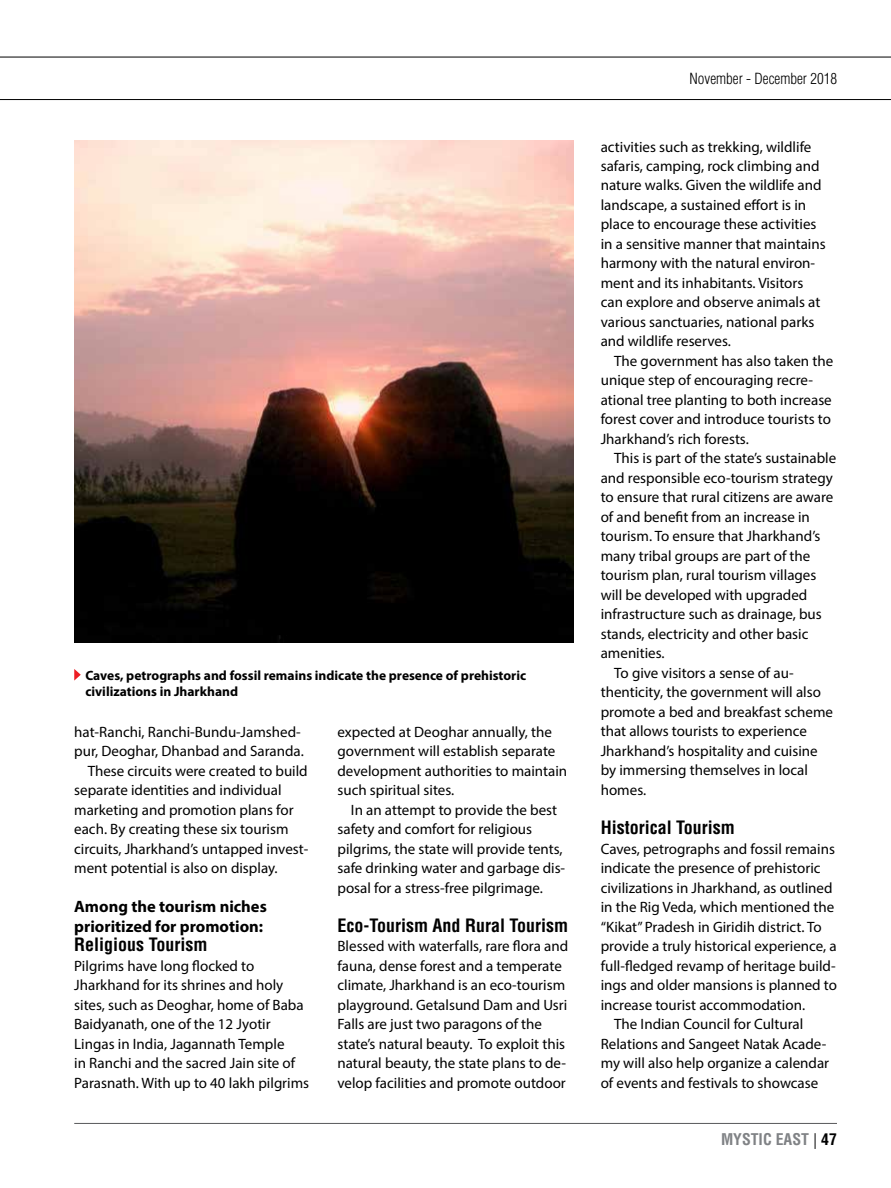
<style>
.page{position:relative;width:891px;height:1188px;background:#fff}
.page>*{position:absolute;margin:0;border:0;box-sizing:border-box;transform-origin:0 0}
.t1{font:700 condensed 18px "Helvetica LT Std";color:#000}
.t2{font:700 16.5px/19.5px "Myriad Pro";color:#000}
.t3{font:700 condensed 15.75px "Helvetica LT Std";color:#808285}
.t4{font:15px/19.5px "Myriad Pro";color:#000}
.t5{font:300 condensed 15px "Helvetica LT Std";color:#000}
.t6{font:700 13.5px/16.2px "Myriad Pro";color:#000}
.s1{font-weight:300;font-stretch:normal;color:#000}
.s2{color:#000}
</style>
<div class="page">
<hr style="left:74px;top:1123px;width:763px;height:1px;background:#58595b">
<hr style="left:0;top:57px;width:891px;height:1px;background:#000">
<hr style="left:0;top:99px;width:891px;height:1px;background:#000">
<img style="left:74px;top:140px;width:500px;height:502px">
<svg style="left:74px;top:669px;width:7px;height:12px"></svg>
<p class="t6" style="left:85px;top:667px;width:442px">Caves, petrographs and fossil remains indicate the presence of prehistoric civilizations in Jharkhand</p>
<p class="t4" style="left:74px;top:721px;width:228px">hat-Ranchi, Ranchi-Bundu-Jamshed-</p>
<p class="t4" style="left:74px;top:741px;width:231px">pur, Deoghar, Dhanbad and Saranda.</p>
<p class="t4" style="left:88px;top:760px;width:222px">These circuits were created to build</p>
<p class="t4" style="left:74px;top:780px;width:209px">separate identities and individual</p>
<p class="t4" style="left:74px;top:799px;width:221px">marketing and promotion plans for</p>
<p class="t4" style="left:74px;top:819px;width:216px">each. By creating these six tourism</p>
<p class="t4" style="left:74px;top:838px;width:236px">circuits, Jharkhand’s untapped invest-</p>
<p class="t4" style="left:74px;top:858px;width:205px">ment potential is also on display.</p>
<p class="t2" style="left:74px;top:896px;width:194px">Among the tourism niches prioritized for promotion:</p>
<p class="t1" style="left:74px;top:933px;width:135px">Religious Tourism</p>
<p class="t4" style="left:74px;top:955px;width:236px">Pilgrims have long flocked to Jharkhand for its shrines and holy sites, such as Deoghar, home of Baba Baidyanath, one of the 12 Jyotir Lingas in India, Jagannath Temple<br>in Ranchi and the sacred Jain site of Parasnath. With up to 40 lakh pilgrims</p>
<p class="t4" style="left:338px;top:721px;width:231px">expected at Deoghar annually, the government will establish separate development authorities to maintain such spiritual sites.</p>
<p class="t4" style="left:338px;top:799px;width:229px;text-indent:13px">In an attempt to provide the best safety and comfort for religious pilgrims, the state will provide tents, safe drinking water and garbage dis&shy;posal for a stress-free pilgrimage.</p>
<p class="t1" style="left:338px;top:914px;width:232px">Eco-Tourism And Rural Tourism</p>
<p class="t4" style="left:338px;top:936px;width:232px">Blessed with waterfalls, rare flora and fauna, dense forest and a temperate climate, Jharkhand is an eco-tourism playground. Getalsund Dam and Usri Falls are just two paragons of the state’s natural beauty. To exploit this natural beauty, the state plans to de&shy;velop facilities and promote outdoor</p>
<p class="t5" style="left:690px;top:69px;width:149px">November - December 2018</p>
<p class="t4" style="left:601px;top:136px;width:226px">activities such as trekking, wildlife safaris, camping, rock climbing and nature walks. Given the wildlife and landscape, a sustained effort is in place to encourage these activities in a sensitive manner that maintains harmony with the natural environ&shy;ment and its inhabitants. Visitors can explore and observe animals at various sanctuaries, national parks and wildlife reserves.</p>
<p class="t4" style="left:601px;top:351px;width:234px;text-indent:14px">The government has also taken the unique step of encouraging recre&shy;ational tree planting to both increase forest cover and introduce tourists to Jharkhand’s rich forests.</p>
<p class="t4" style="left:614px;top:448px;width:224px">This is part of the state’s sustainable</p>
<p class="t4" style="left:601px;top:468px;width:234px">and responsible eco-tourism strategy</p>
<p class="t4" style="left:601px;top:487px;width:234px">to ensure that rural citizens are aware</p>
<p class="t4" style="left:601px;top:507px;width:211px">of and benefit from an increase in</p>
<p class="t4" style="left:601px;top:526px;width:221px">tourism. To ensure that Jharkhand’s</p>
<p class="t4" style="left:601px;top:546px;width:211px">many tribal groups are part of the</p>
<p class="t4" style="left:601px;top:565px;width:217px">tourism plan, rural tourism villages</p>
<p class="t4" style="left:601px;top:585px;width:208px">will be developed with upgraded</p>
<p class="t4" style="left:601px;top:604px;width:223px">infrastructure such as drainage, bus</p>
<p class="t4" style="left:601px;top:624px;width:209px">stands, electricity and other basic</p>
<p class="t4" style="left:601px;top:643px;width:65px">amenities.</p>
<p class="t4" style="left:614px;top:663px;width:181px">To give visitors a sense of au-</p>
<p class="t4" style="left:601px;top:682px;width:222px">thenticity, the government will also</p>
<p class="t4" style="left:601px;top:702px;width:234px">promote a bed and breakfast scheme</p>
<p class="t4" style="left:601px;top:721px;width:208px">that allows tourists to experience</p>
<p class="t4" style="left:601px;top:741px;width:219px">Jharkhand’s hospitality and cuisine</p>
<p class="t4" style="left:601px;top:760px;width:209px">by immersing themselves in local</p>
<p class="t4" style="left:601px;top:780px;width:47px">homes.</p>
<p class="t1" style="left:601px;top:816px;width:136px">Historical Tourism</p>
<p class="t4" style="left:601px;top:838px;width:236px">Caves, petrographs and fossil remains</p>
<p class="t4" style="left:601px;top:858px;width:221px">indicate the presence of prehistoric</p>
<p class="t4" style="left:601px;top:877px;width:233px">civilizations in Jharkhand, as outlined</p>
<p class="t4" style="left:601px;top:897px;width:235px">in the Rig Veda, which mentioned the</p>
<p class="t4" style="left:601px;top:916px;width:222px">“Kikat” Pradesh in Giridih district. To</p>
<p class="t4" style="left:601px;top:936px;width:237px">provide a truly historical experience, a</p>
<p class="t4" style="left:601px;top:955px;width:236px">full-fledged revamp of heritage build-</p>
<p class="t4" style="left:601px;top:975px;width:238px">ings and older mansions is planned to</p>
<p class="t4" style="left:601px;top:994px;width:206px">increase tourist accommodation.</p>
<p class="t4" style="left:614px;top:1014px;width:191px">The Indian Council for Cultural</p>
<p class="t4" style="left:601px;top:1033px;width:227px">Relations and Sangeet Natak Acade-</p>
<p class="t4" style="left:601px;top:1053px;width:230px">my will also help organize a calendar</p>
<p class="t4" style="left:601px;top:1072px;width:219px">of events and festivals to showcase</p>
<p class="t3" style="left:721px;top:1130px;width:117px">MYSTIC EAST <span class="s1">|</span> <span class="s2">47</span></p>
</div>
